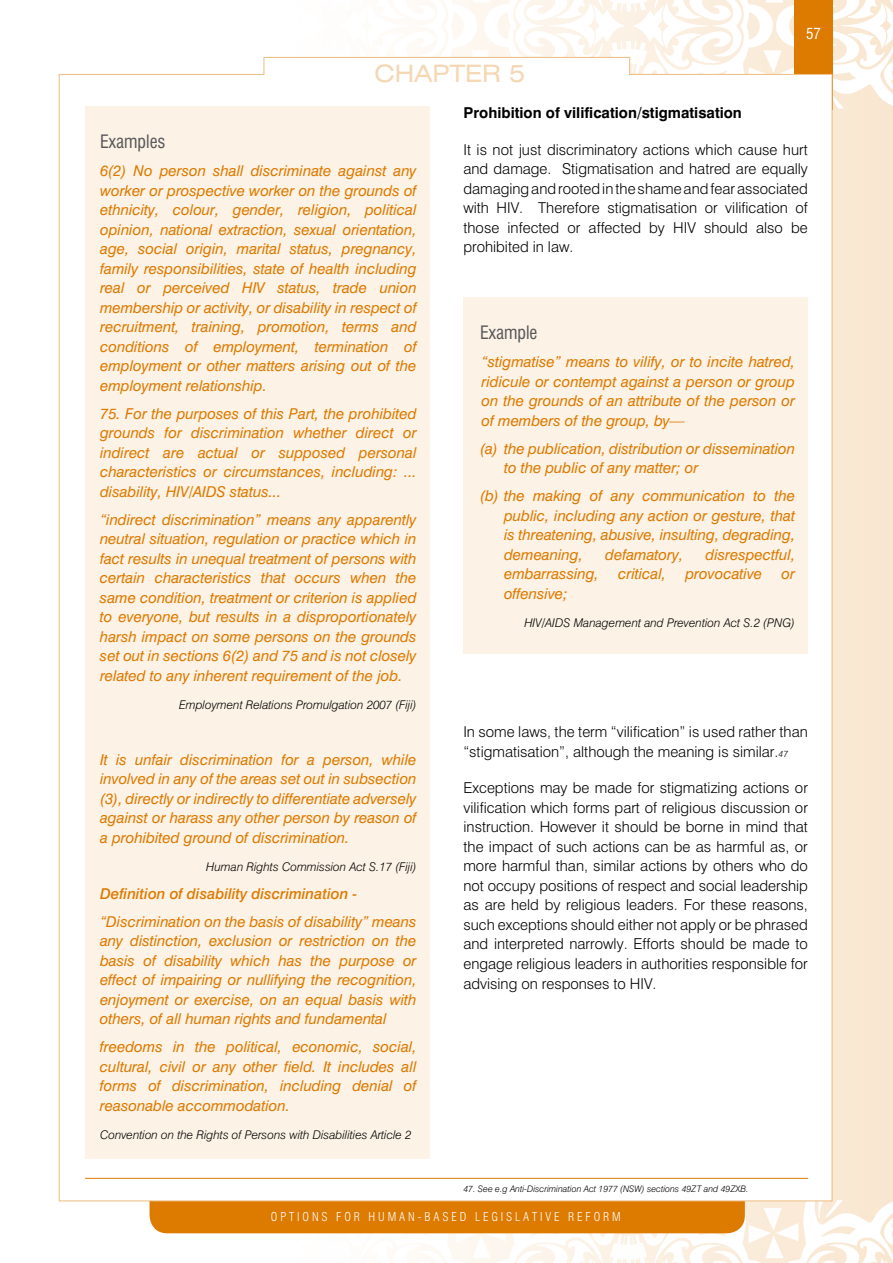
<style>
.page{position:relative;width:893px;height:1263px;background:#fff}
.page>*{position:absolute;margin:0;border:0;box-sizing:border-box;transform-origin:0 0}
.t1{font:expanded 24px "Swiss 721 BT";color:#f5d7b3}
.t2{font:condensed 18px "Swiss 721 BT";color:#58585a}
.t3{font:italic 15px/19.5px "Swiss 721 BT";color:#dd7a00;text-align:justify}
.t4{font:300 15px/19.5px "Swiss 721 BT";color:#000;text-align:justify}
.t5{font:700 15px "Swiss 721 BT";color:#000}
.t6{font:italic 500 15px "Swiss 721 BT";color:#dd7a00}
.t7{font:condensed 15px "Swiss 721 BT";color:#fff}
.t8{font:italic 300 12px "Swiss 721 BT";color:#000}
.t9{font:300 condensed 12px "Swiss 721 BT";letter-spacing:.24em;color:#fff}
.t10{font:italic 300 9px "Swiss 721 BT";color:#000}
.s1{font-style:italic;font-size:9px}
</style>
<div class="page">
<div style="left:832px;top:109px;width:61px;height:1091px;background:#f9e7d1"></div>
<img style="left:284px;top:0;width:609px;height:109px">
<div style="left:794px;top:0;width:38px;height:110px;background:#dd7a00"></div>
<img style="left:284px;top:1200px;width:609px;height:63px">
<div style="left:150px;top:1158px;width:595px;height:75px;background:#dd7a00;border-radius:18px"></div>
<div style="left:59px;top:74px;width:773px;height:1127px;background:#fff"></div>
<div style="left:264px;top:57px;width:366px;height:34px;background:#fff"></div>
<div style="left:264px;top:57px;width:366px;height:34px;border:1px solid #eebc80"></div>
<div style="left:242px;top:75px;width:416px;height:33px;background:#fff"></div>
<div style="left:85px;top:106px;width:344px;height:1053px;background:#fcf2e6"></div>
<div style="left:463px;top:298px;width:345px;height:356px;background:#fcf2e6"></div>
<hr style="left:85px;top:1178px;width:723px;height:1px;background:#dd7a00">
<p class="t7" style="left:806px;top:24px;width:8px">57</p>
<h1 class="t1" style="left:375px;top:60px;width:152px">CHAPTER 5</h1>
<p class="t5" style="left:463px;top:104px;width:280px">Prohibition of vilification/stigmatisation</p>
<p class="t4" style="left:463px;top:140px;width:346px">It is not just discriminatory actions which cause hurt and damage. Stigmatisation and hatred are equally damagingandrootedin the shame andfear associated with HIV. Therefore stigmatisation or vilification of those infected or affected by HIV should also be prohibited in law.</p>
<p class="t2" style="left:100px;top:131px;width:67px">Examples</p>
<p class="t3" style="left:100px;top:161px;width:318px">6(2) No person shall discriminate against any worker or prospective worker on the grounds of ethnicity, colour, gender, religion, political opinion, national extraction, sexual orientation, age, social origin, marital status, pregnancy, family responsibilities, state of health including real or perceived HIV status, trade union membership or activity, or disability in respect of recruitment, training, promotion, terms and conditions of employment, termination of employment or other matters arising out of the employment relationship.</p>
<p class="t3" style="left:100px;top:403px;width:318px">75. For the purposes of this Part, the prohibited grounds for discrimination whether direct or indirect are actual or supposed personal characteristics or circumstances, including: ... disability, HIV/AIDS status...</p>
<p class="t3" style="left:100px;top:509px;width:318px">“indirect discrimination” means any apparently neutral situation, regulation or practice which in fact results in unequal treatment of persons with certain characteristics that occurs when the same condition, treatment or criterion is applied to everyone, but results in a disproportionately harsh impact on some persons on the grounds set out in sections 6(2) and 75 and is not closely related to any inherent requirement of the job.</p>
<p class="t8" style="left:179px;top:697px;width:239px">Employment Relations Promulgation 2007 (Fiji)</p>
<p class="t2" style="left:480px;top:322px;width:59px">Example</p>
<p class="t3" style="left:481px;top:352px;width:315px">“stigmatise” means to vilify, or to incite hatred, ridicule or contempt against a person or group on the grounds of an attribute of the person or of members of the group, by—</p>
<p class="t3" style="left:504px;top:439px;width:292px;text-indent:-24px">(a) the publication, distribution or dissemination to the public of any matter; or</p>
<p class="t3" style="left:504px;top:486px;width:293px;text-indent:-24px">(b) the making of any communication to the public, including any action or gesture, that is threatening, abusive, insulting, degrading, demeaning,</p>
<p class="t3" style="left:605px;top:545px;width:79px">defamatory,</p>
<p class="t3" style="left:705px;top:545px;width:91px">disrespectful,</p>
<p class="t3" style="left:504px;top:564px;width:96px">embarrassing,</p>
<p class="t3" style="left:618px;top:564px;width:49px">critical,</p>
<p class="t3" style="left:685px;top:564px;width:78px">provocative</p>
<p class="t3" style="left:782px;top:564px;width:15px">or</p>
<p class="t3" style="left:504px;top:584px;width:65px">offensive;</p>
<p class="t8" style="left:524px;top:615px;width:272px">HIV/AIDS Management and Prevention Act S.2 (PNG)</p>
<p class="t3" style="left:100px;top:749px;width:318px">It is unfair discrimination for a person, while involved in any of the areas set out in subsection (3), directly or indirectly to differentiate adversely against or harass any other person by reason of a prohibited ground of discrimination.</p>
<p class="t8" style="left:206px;top:859px;width:212px">Human Rights Commission Act S.17 (Fiji)</p>
<p class="t6" style="left:100px;top:884px;width:259px">Definition of disability discrimination -</p>
<p class="t3" style="left:100px;top:911px;width:318px">“Discrimination on the basis of disability” means any distinction, exclusion or restriction on the basis of disability which has the purpose or effect of impairing or nullifying the recognition, enjoyment or exercise, on an equal basis with others, of all human rights and fundamental</p>
<p class="t3" style="left:100px;top:1037px;width:318px">freedoms in the political, economic, social, cultural, civil or any other field. It includes all forms of discrimination, including denial of reasonable accommodation.</p>
<p class="t8" style="left:100px;top:1127px;width:313px">Convention on the Rights of Persons with Disabilities Article 2</p>
<p class="t4" style="left:463px;top:722px;width:346px">In some laws, the term “vilification” is used rather than “stigmatisation”, although the meaning is similar.<span class="s1">47</span></p>
<p class="t4" style="left:463px;top:778px;width:346px">Exceptions may be made for stigmatizing actions or vilification which forms part of religious discussion or instruction. However it should be borne in mind that the impact of such actions can be as harmful as, or more harmful than, similar actions by others who do not occupy positions of respect and social leadership as are held by religious leaders. For these reasons, such exceptions should either not apply or be phrased and interpreted narrowly. Efforts should be made to engage religious leaders in authorities responsible for advising on responses to HIV.</p>
<p class="t10" style="left:463px;top:1183px;width:286px">47. See e.g Anti-Discrimination Act 1977 (NSW) sections 49ZT and 49ZXB.</p>
<p class="t9" style="left:271px;top:1209px;width:351px">OPTIONS FOR HUMAN-BASED LEGISLATIVE REFORM</p>
</div>
